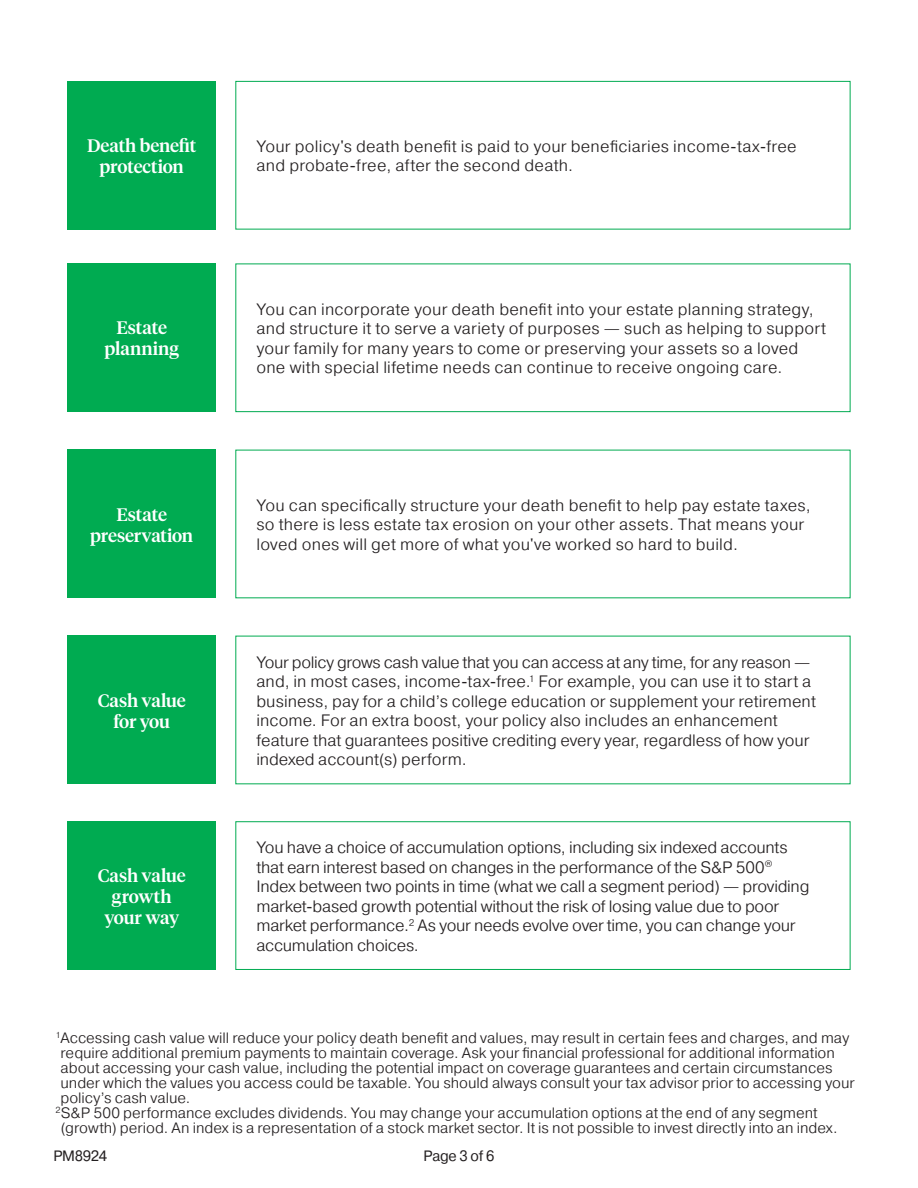
<style>
.page{position:relative;width:918px;height:1188px;background:#fff}
.page>*{position:absolute;margin:0;border:0;box-sizing:border-box;transform-origin:0 0}
.t1{font:500 18px/21px "Tiempos Headline";letter-spacing:-.01em;color:#fff;text-align:center}
.t2{font:300 16.5px/19.5px "Pragmatica";letter-spacing:.005em;color:#231f20}
.t3{font:300 16.5px/19.5px "Pragmatica";letter-spacing:-.015em;color:#231f20}
.t4{font:300 15px "Pragmatica";color:#231f20}
.t5{font:15px "Pragmatica";letter-spacing:-.02em;color:#231f20;scale:.96 1}
</style>
<div class="page">
<div style="left:235px;top:81px;width:615px;height:149px;border:1px solid #00ab51"></div>
<div style="left:68px;top:81px;width:148px;height:149px;background:#00ab51"></div>
<div style="left:68px;top:636px;width:148px;height:148px;background:#00ab51"></div>
<div style="left:235px;top:821px;width:615px;height:149px;border:1px solid #00ab51"></div>
<div style="left:68px;top:821px;width:148px;height:149px;background:#00ab51"></div>
<div style="left:235px;top:264px;width:615px;height:148px;border:1px solid #00ab51"></div>
<div style="left:68px;top:450px;width:148px;height:148px;background:#00ab51"></div>
<div style="left:68px;top:264px;width:148px;height:148px;background:#00ab51"></div>
<p class="t1" style="left:87px;top:134px;width:111px">Death benefit protection</p>
<p class="t1" style="left:105px;top:317px;width:76px">Estate planning</p>
<p class="t1" style="left:90px;top:503px;width:104px">Estate preservation</p>
<p class="t1" style="left:98px;top:689px;width:89px">Cash value for you</p>
<p class="t1" style="left:98px;top:864px;width:89px">Cash value growth your way</p>
<p class="t2" style="left:256px;top:136px;width:542px">Your policy's death benefit is paid to your beneficiaries income-tax-free and probate-free, after the second death.</p>
<p class="t2" style="left:256px;top:299px;width:571px">You can incorporate your death benefit into your estate planning strategy, and structure it to serve a variety of purposes — such as helping to support your family for many years to come or preserving your assets so a loved one with special lifetime needs can continue to receive ongoing care.</p>
<p class="t2" style="left:256px;top:495px;width:556px">You can specifically structure your death benefit to help pay estate taxes, so there is less estate tax erosion on your other assets. That means your loved ones will get more of what you've worked so hard to build.</p>
<p class="t2" style="left:256px;top:652px;width:561px">Your policy grows cash value that you can access at any time, for any reason — and, in most cases, income-tax-free.<sup>1</sup> For example, you can use it to start a business, pay for a child’s college education or supplement your retirement income. For an extra boost, your policy also includes an enhancement feature that guarantees positive crediting every year, regardless of how your indexed account(s) perform.</p>
<p class="t3" style="left:256px;top:838px;width:555px">You have a choice of accumulation options, including six indexed accounts that earn interest based on changes in the performance of the S&amp;P 500<sup>® </sup>Index between two points in time (what we call a segment period) — providing market-based growth potential without the risk of losing value due to poor market performance.<sup>2</sup> As your needs evolve over time, you can change your accumulation choices.</p>
<p class="t4" style="left:56px;top:1029px;width:795px"><sup>1</sup>Accessing cash value will reduce your policy death benefit and values, may result in certain fees and charges, and may</p>
<p class="t4" style="left:60px;top:1044px;width:776px">require additional premium payments to maintain coverage. Ask your financial professional for additional information</p>
<p class="t4" style="left:60px;top:1059px;width:773px">about accessing your cash value, including the potential impact on coverage guarantees and certain circumstances</p>
<p class="t4" style="left:60px;top:1074px;width:796px">under which the values you access could be taxable. You should always consult your tax advisor prior to accessing your</p>
<p class="t4" style="left:60px;top:1089px;width:131px">policy’s cash value.</p>
<p class="t4" style="left:56px;top:1104px;width:764px"><sup>2</sup>S&amp;P 500 performance excludes dividends. You may change your accumulation options at the end of any segment</p>
<p class="t4" style="left:61px;top:1119px;width:778px">(growth) period. An index is a representation of a stock market sector. It is not possible to invest directly into an index.</p>
<p class="t5" style="left:53px;top:1147px;width:57px">PM8924</p>
<p class="t5" style="left:423px;top:1147px;width:75px">Page 3 of 6</p>
</div>
